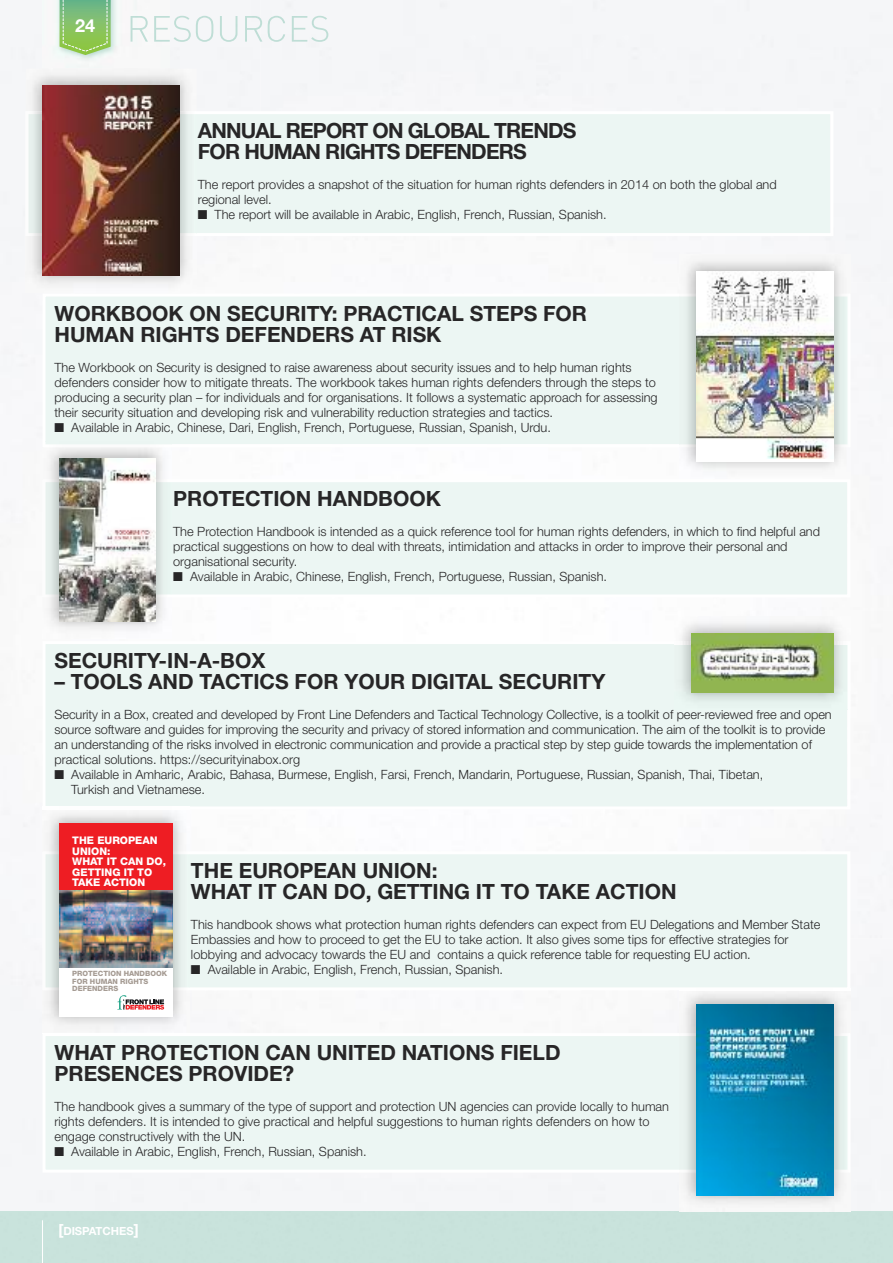
<style>
.page{position:relative;width:893px;height:1263px;background:#fff}
.page>*{position:absolute;margin:0;border:0;box-sizing:border-box;transform-origin:0 0}
.t1{font:700 21px/21px "Helvetica Neue";color:#272627}
.t2{font:700 21px/21px "Helvetica Neue";letter-spacing:-.04em;color:#272627}
.t3{font:700 18px "Helvetica Neue";color:#fff}
.t4{font:300 12.75px/15px "Helvetica Neue";color:#272627}
.t5{font:700 11.25px "Helvetica Neue";color:#fff}
.t6{font:800 10.5px/10.5px "Helvetica Neue";color:#fff}
.t7{font:800 7.35px/7.4px "Helvetica Neue";color:#a59b93}
.s1{font-size:15px}
</style>
<div class="page">
<div style="left:0;top:1212px;width:893px;height:51px;background:#c9e3dc"></div>
<img style="left:170px;top:16px;width:158px;height:26px">
<hr style="left:42px;top:1220px;width:1px;height:43px;background:#fff">
<img style="left:42px;top:0;width:128px;height:69px">
<svg style="left:60px;top:0;width:51px;height:55px;background:#8cc575"></svg>
<div style="left:46px;top:296px;width:801px;height:148px;background:#ecf6f3"></div>
<div style="left:46px;top:644px;width:801px;height:162px;background:#ecf6f3"></div>
<div style="left:46px;top:854px;width:801px;height:133px;background:#ecf6f3"></div>
<div style="left:46px;top:1036px;width:801px;height:134px;background:#ecf6f3"></div>
<div style="left:29px;top:114px;width:801px;height:119px;background:#ecf6f3"></div>
<div style="left:46px;top:482px;width:801px;height:112px;background:#ecf6f3"></div>
<img style="left:43px;top:442px;width:129px;height:196px">
<img style="left:46px;top:442px;width:126px;height:2px">
<img style="left:46px;top:482px;width:126px;height:112px">
<img style="left:60px;top:459px;width:95px;height:162px">
<img style="left:679px;top:991px;width:171px;height:221px">
<img style="left:679px;top:1036px;width:168px;height:134px">
<img style="left:696px;top:1005px;width:137px;height:190px">
<img style="left:679px;top:296px;width:168px;height:148px">
<img style="left:696px;top:271px;width:137px;height:188px">
<img style="left:26px;top:69px;width:171px;height:223px">
<img style="left:29px;top:114px;width:168px;height:119px">
<img style="left:43px;top:85px;width:137px;height:190px">
<img style="left:43px;top:810px;width:147px;height:223px">
<img style="left:46px;top:854px;width:144px;height:133px">
<div style="left:60px;top:824px;width:113px;height:192px;background:#fff"></div>
<div style="left:60px;top:824px;width:113px;height:70px;background:#ee1d23"></div>
<svg style="left:117px;top:995px;width:47px;height:15px"></svg>
<img style="left:60px;top:891px;width:113px;height:77px">
<img style="left:675px;top:616px;width:175px;height:93px">
<img style="left:692px;top:633px;width:141px;height:59px">
<h2 class="t3" style="left:75px;top:15px;width:22px">24</h2>
<h1 class="t2" style="left:198px;top:122px;width:380px">ANNUAL REPORT ON GLOBAL TRENDS<br>FOR HUMAN RIGHTS DEFENDERS</h1>
<p class="t4" style="left:198px;top:177px;width:580px">The report provides a snapshot of the situation for human rights defenders in 2014 on both the global and regional level.</p>
<p class="t4" style="left:198px;top:207px;width:410px">■ The report will be available in Arabic, English, French, Russian, Spanish.</p>
<h1 class="t1" style="left:55px;top:304px;width:534px">WORKBOOK ON SECURITY: PRACTICAL STEPS FOR<br>HUMAN RIGHTS DEFENDERS AT RISK</h1>
<p class="t4" style="left:55px;top:359px;width:605px">The Workbook on Security is designed to raise awareness about security issues and to help human rights defenders consider how to mitigate threats. The workbook takes human rights defenders through the steps to producing a security plan – for individuals and for organisations. It follows a systematic approach for assessing their security situation and developing risk and vulnerability reduction strategies and tactics.</p>
<p class="t4" style="left:55px;top:419px;width:498px">■ Available in Arabic, Chinese, Dari, English, French, Portuguese, Russian, Spanish, Urdu.</p>
<h1 class="t1" style="left:173px;top:490px;width:269px">PROTECTION HANDBOOK</h1>
<p class="t4" style="left:173px;top:524px;width:648px">The Protection Handbook is intended as a quick reference tool for human rights defenders, in which to find helpful and practical suggestions on how to deal with threats, intimidation and attacks in order to improve their personal and organisational security.</p>
<p class="t4" style="left:173px;top:569px;width:435px">■ Available in Arabic, Chinese, English, French, Portuguese, Russian, Spanish.</p>
<h1 class="t1" style="left:55px;top:652px;width:212px">SECURITY-IN-A-BOX</h1>
<h1 class="t1" style="left:55px;top:673px;width:552px">– TOOLS AND TACTICS FOR YOUR DIGITAL SECURITY</h1>
<p class="t4" style="left:55px;top:707px;width:779px">Security in a Box, created and developed by Front Line Defenders and Tactical Technology Collective, is a toolkit of peer-reviewed free and open source software and guides for improving the security and privacy of stored information and communication. The aim of the toolkit is to provide an understanding of the risks involved in electronic communication and provide a practical step by step guide towards the implementation of practical solutions. https://securityinabox.org</p>
<p class="t4" style="left:71px;top:767px;width:694px;text-indent:-17px">■ Available in Amharic, Arabic, Bahasa, Burmese, English, Farsi, French, Mandarin, Portuguese, Russian, Spanish, Thai, Tibetan,<br>Turkish and Vietnamese.</p>
<p class="t6" style="left:72px;top:836px;width:95px">THE EUROPEAN<br>UNION:<br>WHAT IT CAN DO,<br>GETTING IT TO<br>TAKE ACTION</p>
<p class="t7" style="left:72px;top:970px;width:96px">PROTECTION HANDBOOK<br>FOR HUMAN RIGHTS<br>DEFENDERS</p>
<h1 class="t1" style="left:191px;top:862px;width:487px">THE EUROPEAN UNION:<br>WHAT IT CAN DO, GETTING IT TO TAKE ACTION</h1>
<p class="t4" style="left:191px;top:917px;width:631px">This handbook shows what protection human rights defenders can expect from EU Delegations and Member State<br>Embassies and how to proceed to get the EU to take action. It also gives some tips for effective strategies for lobbying and advocacy towards the EU and contains a quick reference table for requesting EU action.</p>
<p class="t4" style="left:191px;top:962px;width:314px">■ Available in Arabic, English, French, Russian, Spanish.</p>
<h1 class="t1" style="left:55px;top:1044px;width:508px">WHAT PROTECTION CAN UNITED NATIONS FIELD<br>PRESENCES PROVIDE?</h1>
<p class="t4" style="left:55px;top:1099px;width:616px">The handbook gives a summary of the type of support and protection UN agencies can provide locally to human rights defenders. It is intended to give practical and helpful suggestions to human rights defenders on how to engage constructively with the UN.</p>
<p class="t4" style="left:55px;top:1144px;width:314px">■ Available in Arabic, English, French, Russian, Spanish.</p>
<p class="t5" style="left:58px;top:1224px;width:82px"><span class="s1">[</span>DISPATCHES<span class="s1">]</span></p>
</div>
